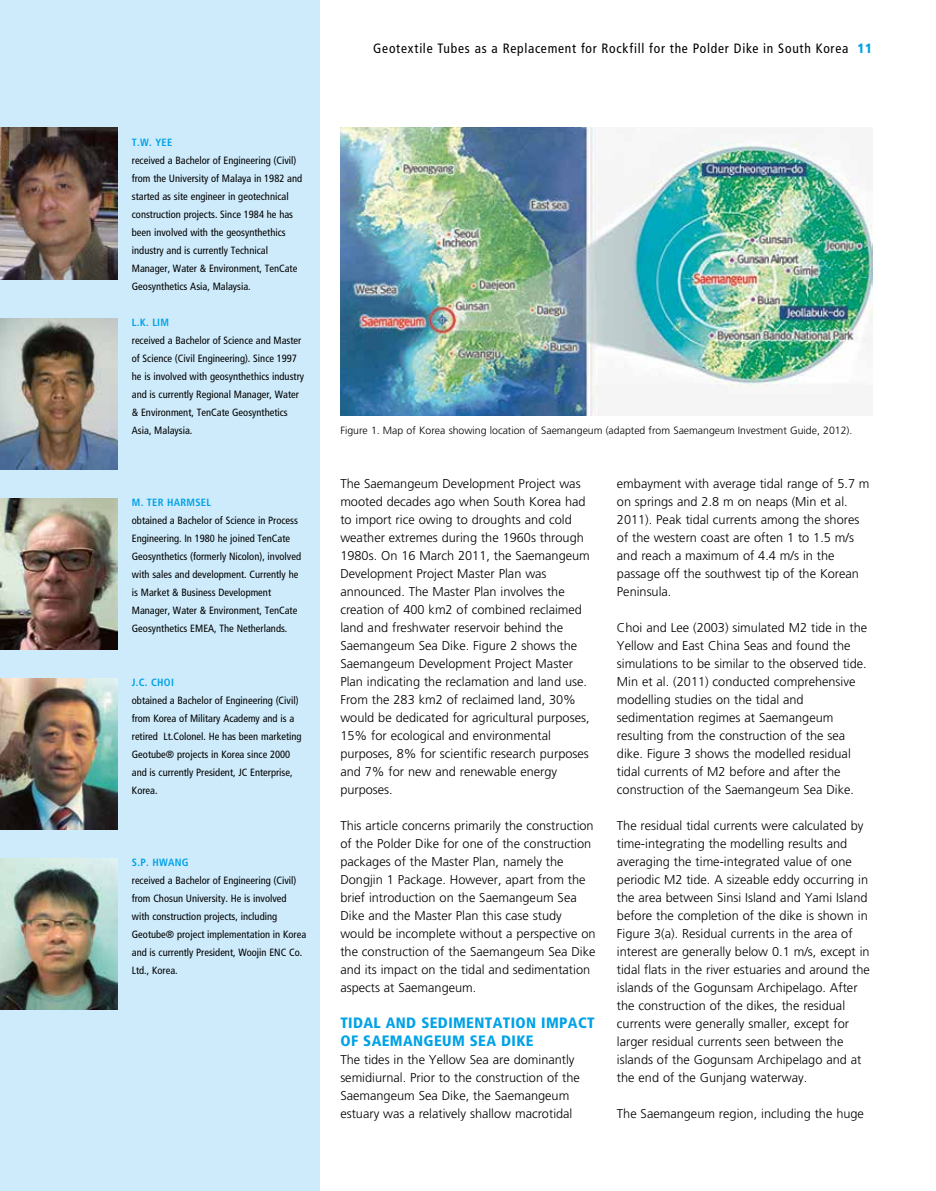
<style>
.page{position:relative;width:936px;height:1191px;background:#fff}
.page>*{position:absolute;margin:0;border:0;box-sizing:border-box;transform-origin:0 0}
.t1{font:900 condensed 15px/18px "Frutiger";letter-spacing:.025em;color:#00a2e6}
.t2{font:condensed 13.5px "Frutiger";letter-spacing:.055em;color:#000}
.t3{font:300 12.75px/18px "Frutiger";color:#000}
.t4{font:condensed 10.5px/18px "Frutiger";color:#000}
.t5{font:300 10.5px "Frutiger";color:#000}
.t6{font:700 condensed 10.5px "Frutiger";letter-spacing:.025em;color:#00a2e6}
.s1{font-weight:900;color:#00a2e6}
</style>
<div class="page">
<div style="left:0;top:0;width:319px;height:1191px;background:#ceebfb"></div>
<img style="left:0;top:128px;width:117px;height:151px">
<img style="left:0;top:318px;width:117px;height:152px">
<img style="left:0;top:498px;width:117px;height:152px">
<img style="left:0;top:678px;width:117px;height:152px">
<img style="left:0;top:858px;width:117px;height:152px">
<img style="left:340px;top:128px;width:532px;height:288px">
<p class="t6" style="left:132px;top:136px;width:42px">T.W. YEE</p>
<p class="t4" style="left:132px;top:151px;width:172px">received a Bachelor of Engineering (Civil) from the University of Malaya in 1982 and started as site engineer in geotechnical construction projects. Since 1984 he has been involved with the geosynthethics industry and is currently Technical Manager, Water &amp; Environment, TenCate Geosynthetics Asia, Malaysia.</p>
<p class="t6" style="left:132px;top:316px;width:39px">L.K. LIM</p>
<p class="t4" style="left:132px;top:331px;width:174px">received a Bachelor of Science and Master of Science (Civil Engineering). Since 1997 he is involved with geosynthethics industry and is currently Regional Manager, Water &amp; Environment, TenCate Geosynthetics Asia, Malaysia.</p>
<p class="t6" style="left:132px;top:496px;width:81px">M. TER HARMSEL</p>
<p class="t4" style="left:132px;top:511px;width:171px">obtained a Bachelor of Science in Process Engineering. In 1980 he joined TenCate Geosynthetics (formerly Nicolon), involved with sales and development. Currently he is Market &amp; Business Development Manager, Water &amp; Environment, TenCate Geosynthetics EMEA, The Netherlands.</p>
<p class="t6" style="left:132px;top:676px;width:44px">J.C. CHOI</p>
<p class="t4" style="left:132px;top:691px;width:171px">obtained a Bachelor of Engineering (Civil) from Korea of Military Academy and is a retired Lt.Colonel. He has been marketing Geotube® projects in Korea since 2000 and is currently President, JC Enterprise, Korea.</p>
<p class="t6" style="left:132px;top:856px;width:58px">S.P. HWANG</p>
<p class="t4" style="left:132px;top:871px;width:176px">received a Bachelor of Engineering (Civil) from Chosun University. He is involved with construction projects, including Geotube® project implementation in Korea and is currently President, Woojin ENC Co.<br>Ltd., Korea.</p>
<p class="t2" style="left:373px;top:40px;width:500px">Geotextile Tubes as a Replacement for Rockfill for the Polder Dike in South Korea <span class="s1">11</span></p>
<p class="t5" style="left:340px;top:424px;width:513px">Figure 1. Map of Korea showing location of Saemangeum (adapted from Saemangeum Investment Guide, 2012).</p>
<p class="t3" style="left:340px;top:474px;width:251px">The Saemangeum Development Project was mooted decades ago when South Korea had to import rice owing to droughts and cold weather extremes during the 1960s through 1980s. On 16 March 2011, the Saemangeum Development Project Master Plan was announced. The Master Plan involves the creation of 400 km2 of combined reclaimed land and freshwater reservoir behind the Saemangeum Sea Dike. Figure 2 shows the Saemangeum Development Project Master Plan indicating the reclamation and land use.<br>From the 283 km2 of reclaimed land, 30% would be dedicated for agricultural purposes, 15% for ecological and environmental purposes, 8% for scientific research purposes and 7% for new and renewable energy purposes.</p>
<p class="t3" style="left:340px;top:816px;width:257px">This article concerns primarily the construction of the Polder Dike for one of the construction packages of the Master Plan, namely the Dongjin 1 Package. However, apart from the brief introduction on the Saemangeum Sea Dike and the Master Plan this case study would be incomplete without a perspective on the construction of the Saemangeum Sea Dike and its impact on the tidal and sedimentation aspects at Saemangeum.</p>
<p class="t1" style="left:340px;top:1013px;width:256px">TIDAL AND SEDIMENTATION IMPACT<br>OF SAEMANGEUM SEA DIKE</p>
<p class="t3" style="left:340px;top:1050px;width:241px">The tides in the Yellow Sea are dominantly semidiurnal. Prior to the construction of the Saemangeum Sea Dike, the Saemangeum estuary was a relatively shallow macrotidal</p>
<p class="t3" style="left:617px;top:474px;width:254px">embayment with average tidal range of 5.7 m on springs and 2.8 m on neaps (Min et al.<br>2011). Peak tidal currents among the shores of the western coast are often 1 to 1.5 m/s and reach a maximum of 4.4 m/s in the passage off the southwest tip of the Korean Peninsula.</p>
<p class="t3" style="left:617px;top:618px;width:252px">Choi and Lee (2003) simulated M2 tide in the Yellow and East China Seas and found the simulations to be similar to the observed tide.<br>Min et al. (2011) conducted comprehensive modelling studies on the tidal and sedimentation regimes at Saemangeum resulting from the construction of the sea dike. Figure 3 shows the modelled residual tidal currents of M2 before and after the construction of the Saemangeum Sea Dike.</p>
<p class="t3" style="left:617px;top:816px;width:254px">The residual tidal currents were calculated by time-integrating the modelling results and averaging the time-integrated value of one periodic M2 tide. A sizeable eddy occurring in the area between Sinsi Island and Yami Island before the completion of the dike is shown in Figure 3(a). Residual currents in the area of interest are generally below 0.1 m/s, except in tidal flats in the river estuaries and around the islands of the Gogunsam Archipelago. After the construction of the dikes, the residual currents were generally smaller, except for larger residual currents seen between the islands of the Gogunsam Archipelago and at the end of the Gunjang waterway.</p>
<p class="t3" style="left:617px;top:1104px;width:248px">The Saemangeum region, including the huge</p>
</div>
